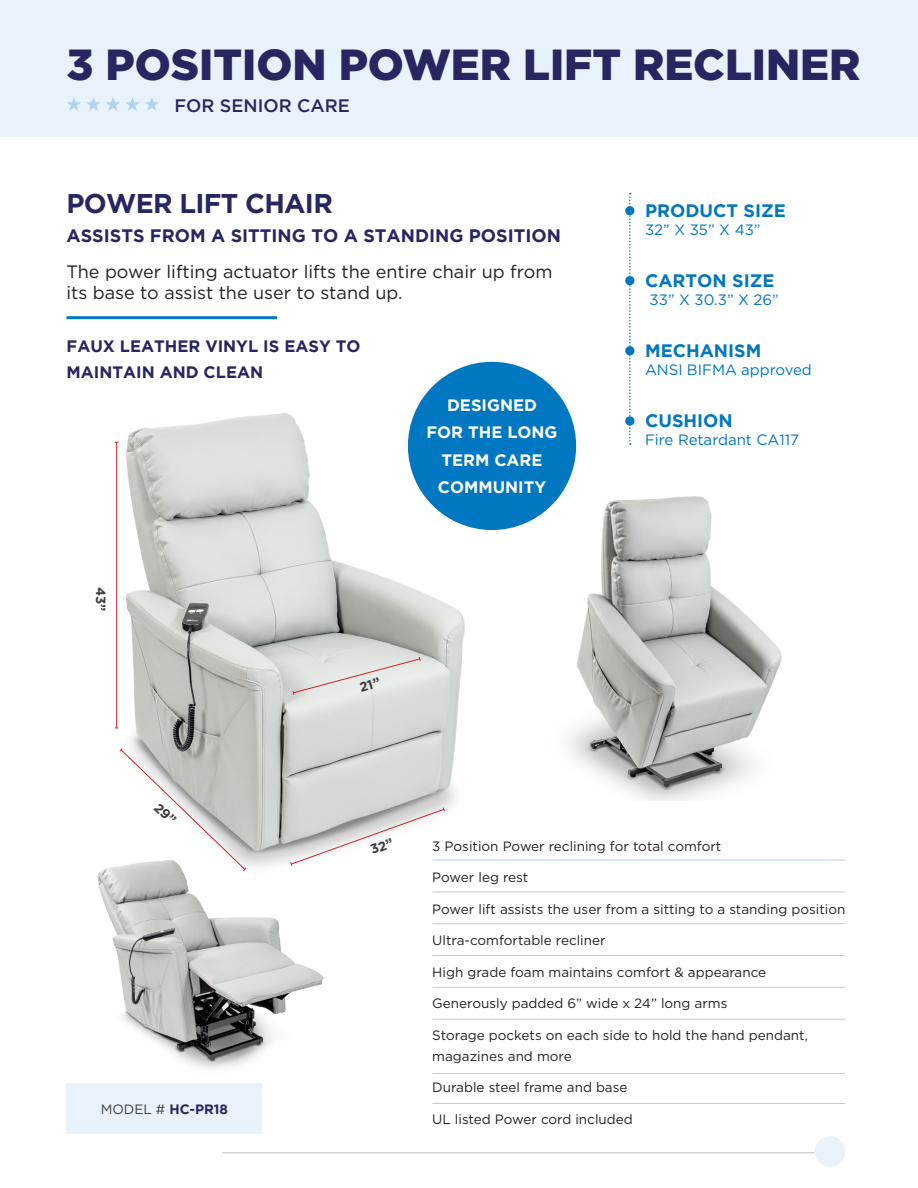
<style>
.page{position:relative;width:918px;height:1188px;background:#fff}
.page>*{position:absolute;margin:0;border:0;box-sizing:border-box;transform-origin:0 0}
.t1{font:900 43.5px "Gotham";color:#272660}
.t2{font:700 27px "Gotham";letter-spacing:-.025em;color:#272660}
.t3{font:18px/21px "Gotham";color:#231f20}
.t4{font:700 18px "Gotham";color:#272660}
.t5{font:700 18px "Gotham";color:#0077c0}
.t6{font:500 18px "Gotham";color:#272660}
.t7{font:700 16.5px "Gotham";color:#272660}
.t8{font:700 16.5px/27.2px "Gotham";color:#fff;text-align:center}
.t9{font:15px "Gotham";color:#0077c0}
.t10{font:13.5px/21px "Gotham";color:#231f20}
.t11{font:700 13.5px "Gotham";color:#272660}
.t12{font:700 13.2px "Gotham";color:#3e3e3f}
.s1{font-weight:400;color:#3e3e3f}
</style>
<div class="page">
<img style="left:501px;top:483px;width:281px;height:317px">
<img style="left:114px;top:394px;width:378px;height:466px">
<hr style="left:116px;top:442px;width:1px;height:286px;background:#d1232a">
<div style="left:0;top:0;width:918px;height:136px;background:#e8f2fa"></div>
<svg style="left:67px;top:97px;width:92px;height:14px"></svg>
<hr style="left:67px;top:316px;width:210px;height:3px;background:#0077c0">
<svg style="left:629px;top:193px;width:2px;height:252px"></svg>
<div style="left:625px;top:206px;width:9px;height:9px;background:#0077c0;border-radius:50%"></div>
<div style="left:625px;top:276px;width:9px;height:9px;background:#0077c0;border-radius:50%"></div>
<div style="left:625px;top:346px;width:9px;height:9px;background:#0077c0;border-radius:50%"></div>
<div style="left:625px;top:416px;width:9px;height:10px;background:#0077c0;border-radius:50%"></div>
<div style="left:408px;top:362px;width:168px;height:168px;background:#0077c0;border-radius:50%"></div>
<div style="left:815px;top:1136px;width:30px;height:31px;background:#e8f2fa;border-radius:50%"></div>
<hr style="left:222px;top:1152px;width:593px;height:1px;background:#bcbdc0">
<img style="left:66px;top:854px;width:258px;height:236px">
<div style="left:67px;top:1084px;width:195px;height:50px;background:#e8f2fa"></div>
<hr style="left:432px;top:860px;width:413px;height:1px;background:#afd2ee">
<hr style="left:432px;top:892px;width:413px;height:1px;background:#afd2ee">
<hr style="left:432px;top:923px;width:413px;height:1px;background:#afd2ee">
<hr style="left:432px;top:955px;width:413px;height:1px;background:#afd2ee">
<hr style="left:432px;top:987px;width:413px;height:1px;background:#afd2ee">
<hr style="left:432px;top:1019px;width:413px;height:1px;background:#afd2ee">
<hr style="left:432px;top:1073px;width:413px;height:1px;background:#afd2ee">
<hr style="left:432px;top:1103px;width:413px;height:1px;background:#afd2ee">
<svg style="left:119px;top:747px;width:128px;height:125px"></svg>
<svg style="left:290px;top:807px;width:155px;height:60px"></svg>
<svg style="left:292px;top:656px;width:129px;height:40px;background:#e3e1de"></svg>
<p class="t1" style="left:67px;top:40px;width:795px">3 POSITION POWER LIFT RECLINER</p>
<p class="t6" style="left:175px;top:95px;width:177px">FOR SENIOR CARE</p>
<p class="t2" style="left:67px;top:187px;width:268px">POWER LIFT CHAIR</p>
<p class="t4" style="left:67px;top:226px;width:496px">ASSISTS FROM A SITTING TO A STANDING POSITION</p>
<p class="t3" style="left:67px;top:261px;width:487px">The power lifting actuator lifts the entire chair up from its base to assist the user to stand up.</p>
<p class="t7" style="left:67px;top:337px;width:295px">FAUX LEATHER VINYL IS EASY TO</p>
<p class="t7" style="left:67px;top:362px;width:198px">MAINTAIN AND CLEAN</p>
<p class="t12" style="left:109px;top:587px;width:26px;rotate:90deg">43”</p>
<p class="t8" style="left:426px;top:391px;width:133px">DESIGNED<br>FOR THE LONG<br>TERM CARE<br>COMMUNITY</p>
<p class="t5" style="left:645px;top:200px;width:142px">PRODUCT SIZE</p>
<p class="t9" style="left:645px;top:220px;width:117px">32” X 35” X 43”</p>
<p class="t5" style="left:645px;top:270px;width:131px">CARTON SIZE</p>
<p class="t9" style="left:650px;top:290px;width:131px">33” X 30.3” X 26”</p>
<p class="t5" style="left:645px;top:340px;width:118px">MECHANISM</p>
<p class="t9" style="left:645px;top:360px;width:168px">ANSI BIFMA approved</p>
<p class="t5" style="left:645px;top:410px;width:89px">CUSHION</p>
<p class="t9" style="left:645px;top:430px;width:156px">Fire Retardant CA117</p>
<p class="t11" style="left:101px;top:1102px;width:129px"><span class="s1">MODEL #</span> HC-PR18</p>
<p class="t10" style="left:432px;top:835px;width:291px">3 Position Power reclining for total comfort</p>
<p class="t10" style="left:432px;top:866px;width:97px">Power leg rest</p>
<p class="t10" style="left:432px;top:898px;width:415px">Power lift assists the user from a sitting to a standing position</p>
<p class="t10" style="left:432px;top:929px;width:175px">Ultra-comfortable recliner</p>
<p class="t10" style="left:432px;top:961px;width:335px">High grade foam maintains comfort &amp; appearance</p>
<p class="t10" style="left:432px;top:992px;width:297px">Generously padded 6” wide x 24” long arms</p>
<p class="t10" style="left:432px;top:1024px;width:377px">Storage pockets on each side to hold the hand pendant, magazines and more</p>
<p class="t10" style="left:432px;top:1076px;width:197px">Durable steel frame and base</p>
<p class="t10" style="left:432px;top:1108px;width:202px">UL listed Power cord included</p>
</div>
